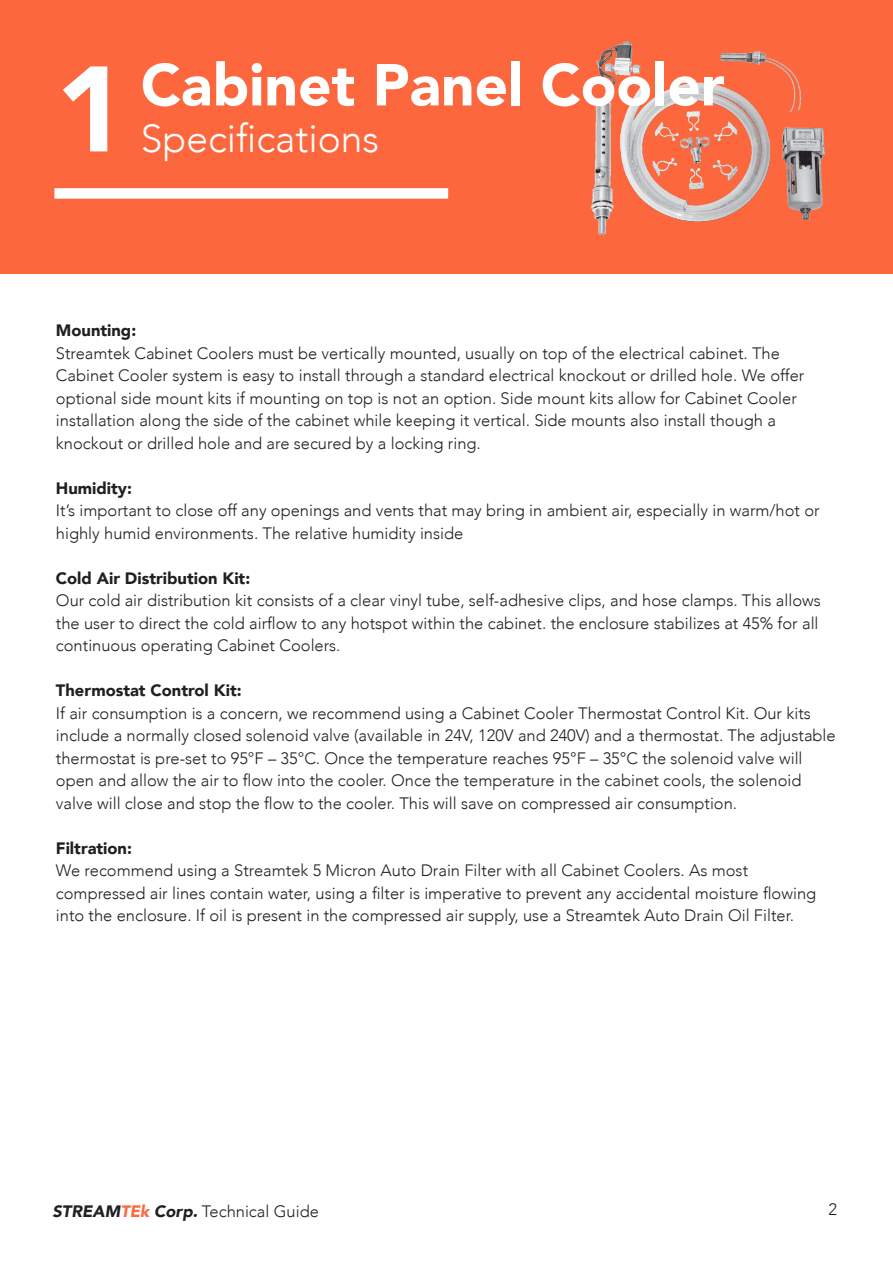
<style>
.page{position:relative;width:893px;height:1263px;background:#fff}
.page>*{position:absolute;margin:0;border:0;box-sizing:border-box;transform-origin:0 0}
.t1{font:900 120px "Avenir";color:#fff}
.t2{font:900 58.5px "Avenir";color:#fff}
.t3{font:300 39px "Avenir";color:#fff}
.t4{font:300 16.5px/22.5px "Avenir";color:#231f20}
.t5{font:900 16.5px "Avenir";color:#231f20}
.s1{font-weight:900;font-style:italic}
.s2{font-weight:900;font-style:italic;color:#fc673d}
</style>
<div class="page">
<div style="left:0;top:0;width:893px;height:273px;background:#fc673d"></div>
<div style="left:54px;top:188px;width:394px;height:11px;background:#fff"></div>
<img style="left:591px;top:41px;width:234px;height:194px">
<p class="t1" style="left:56px;top:7px;width:73px">1</p>
<p class="t1" style="left:53px;top:11px;width:73px">2</p>
<p class="t2" style="left:141px;top:35px;width:585px">Cabinet Panel Cooler</p>
<p class="t3" style="left:141px;top:116px;width:240px">Specifications</p>
<p class="t2" style="left:139px;top:42px;width:285px">Air Knives</p>
<p class="t3" style="left:139px;top:123px;width:240px">Specifications</p>
<p class="t5" style="left:56px;top:316px;width:82px">Mounting:</p>
<p class="t4" style="left:56px;top:342px;width:750px">Streamtek Cabinet Coolers must be vertically mounted, usually on top of the electrical cabinet. The Cabinet Cooler system is easy to install through a standard electrical knockout or drilled hole. We offer optional side mount kits if mounting on top is not an option. Side mount kits allow for Cabinet Cooler installation along the side of the cabinet while keeping it vertical. Side mounts also install though a knockout or drilled hole and are secured by a locking ring.</p>
<p class="t5" style="left:56px;top:474px;width:78px">Humidity:</p>
<p class="t4" style="left:56px;top:499px;width:765px">It’s important to close off any openings and vents that may bring in ambient air, especially in warm/hot or highly humid environments. The relative humidity inside</p>
<p class="t5" style="left:56px;top:564px;width:196px">Cold Air Distribution Kit:</p>
<p class="t4" style="left:56px;top:589px;width:766px">Our cold air distribution kit consists of a clear vinyl tube, self-adhesive clips, and hose clamps. This allows the user to direct the cold airflow to any hotspot within the cabinet. the enclosure stabilizes at 45% for all continuous operating Cabinet Coolers.</p>
<p class="t5" style="left:56px;top:676px;width:187px">Thermostat Control Kit:</p>
<p class="t4" style="left:56px;top:702px;width:781px">If air consumption is a concern, we recommend using a Cabinet Cooler Thermostat Control Kit. Our kits include a normally closed solenoid valve (available in 24V, 120V and 240V) and a thermostat. The adjustable thermostat is pre-set to 95°F – 35°C. Once the temperature reaches 95°F – 35°C the solenoid valve will open and allow the air to flow into the cooler. Once the temperature in the cabinet cools, the solenoid valve will close and stop the flow to the cooler. This will save on compressed air consumption.</p>
<p class="t5" style="left:56px;top:834px;width:78px">Filtration:</p>
<p class="t4" style="left:56px;top:859px;width:762px">We recommend using a Streamtek 5 Micron Auto Drain Filter with all Cabinet Coolers. As most compressed air lines contain water, using a filter is imperative to prevent any accidental moisture flowing into the enclosure. If oil is present in the compressed air supply, use a Streamtek Auto Drain Oil Filter.</p>
<p class="t4" style="left:52px;top:1200px;width:268px"><span class="s1">STREAM</span><span class="s2">TEk</span> <span class="s1">Corp.</span> Technical Guide</p>
<p class="t4" style="left:828px;top:1198px;width:10px">2</p>
</div>
